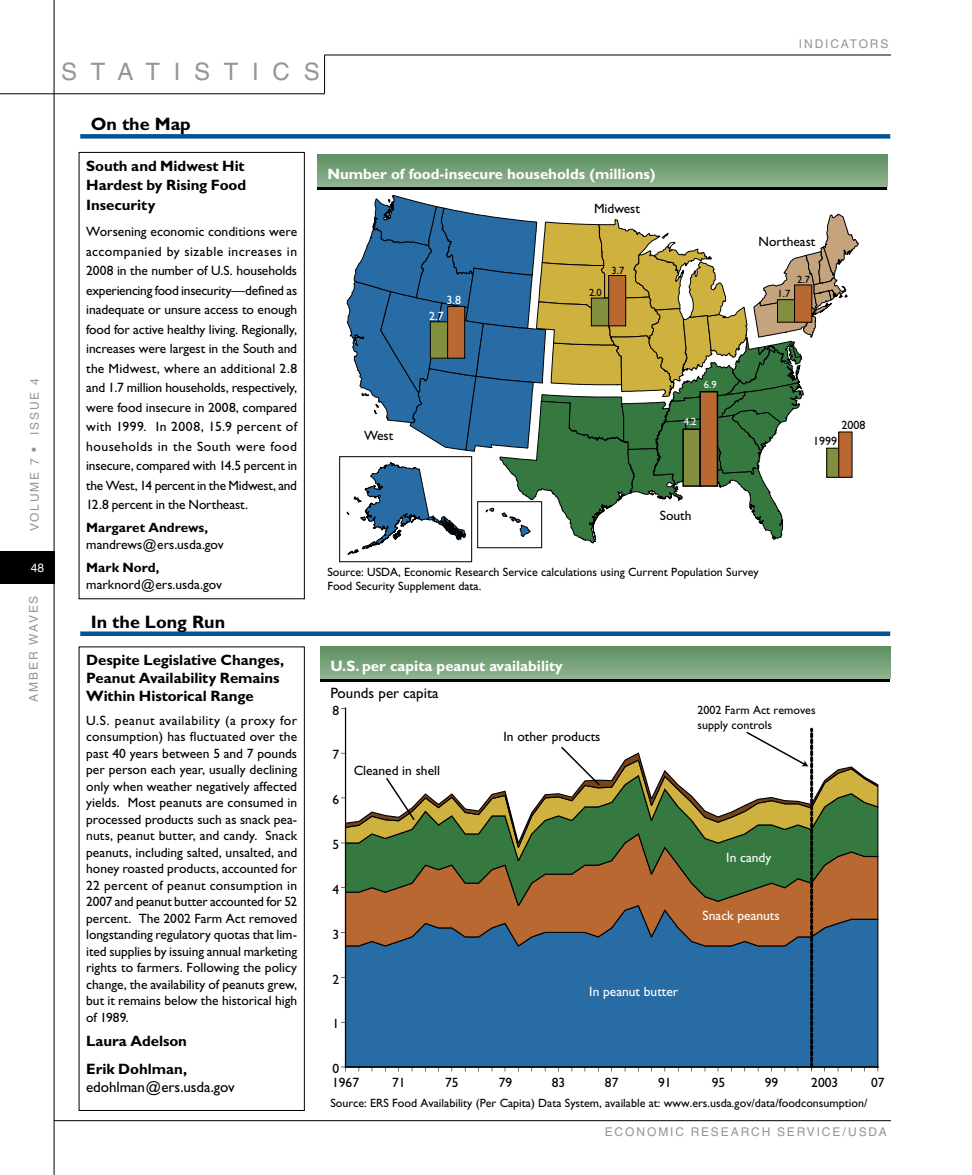
<style>
.page{position:relative;width:972px;height:1175px;background:#fff}
.page>*{position:absolute;margin:0;border:0;box-sizing:border-box;transform-origin:0 0}
.t1{font:24px "Helvetica";color:#939598}
.t2{font:700 18px "Gill Sans";color:#000}
.t3{font:700 15px/19.5px "Gill Sans";letter-spacing:-.005em;color:#000}
.t4{font:700 15px "Gill Sans";color:#fff}
.t5{font:15px "Gill Sans";color:#000}
.t6{font:13.5px/16.5px "Gill Sans";color:#000;text-align:justify}
.t7{font:13.5px "Gill Sans";color:#fff}
.t8{font:700 13.5px "Gill Sans";letter-spacing:.01em;color:#000}
.t9{font:12px/14.4px "Gill Sans";color:#000}
.t10{font:12px "Helvetica";letter-spacing:.155em;color:#939598}
.t11{font:12px "Gill Sans";color:#fff}
.t12{font:12px "Helvetica";color:#fff}
.t13{font:10.5px "Gill Sans";color:#000}
.t14{font:10.5px "Gill Sans";color:#fff}
.s1{font-size:13.5px}
</style>
<div class="page">
<hr style="left:54px;top:0;width:1px;height:1174px;background:#000">
<hr style="left:0;top:93px;width:325px;height:1px;background:#000">
<hr style="left:324px;top:55px;width:1px;height:39px;background:#000">
<hr style="left:324px;top:55px;width:567px;height:1px;background:#000">
<hr style="left:54px;top:1120px;width:837px;height:1px;background:#000">
<div style="left:0;top:551px;width:54px;height:33px;background:#000"></div>
<div style="left:80px;top:134px;width:810px;height:5px;background:#005595"></div>
<div style="left:79px;top:152px;width:226px;height:447px;border:1px solid #000"></div>
<div style="left:317px;top:157px;width:570px;height:32px;background:linear-gradient(to right,#000,#000)"></div>
<div style="left:317px;top:154px;width:570px;height:32px;background:linear-gradient(to bottom,#5c8f60,#8eb18f)"></div>
<svg style="left:346px;top:195px;width:513px;height:345px"></svg>
<div style="left:778px;top:300px;width:17px;height:22px;background:#828f3f"></div>
<div style="left:777px;top:299px;width:18px;height:23px;border:1px solid #000"></div>
<div style="left:795px;top:285px;width:17px;height:37px;background:#ba6831"></div>
<div style="left:794px;top:284px;width:18px;height:38px;border:1px solid #000"></div>
<div style="left:591px;top:298px;width:18px;height:28px;background:#828f3f"></div>
<div style="left:591px;top:298px;width:18px;height:28px;border:1px solid #000"></div>
<div style="left:609px;top:275px;width:17px;height:51px;background:#ba6831"></div>
<div style="left:608px;top:275px;width:18px;height:51px;border:1px solid #000"></div>
<div style="left:430px;top:322px;width:18px;height:36px;background:#828f3f"></div>
<div style="left:430px;top:321px;width:18px;height:37px;border:1px solid #000"></div>
<div style="left:448px;top:306px;width:17px;height:52px;background:#ba6831"></div>
<div style="left:447px;top:306px;width:18px;height:52px;border:1px solid #000"></div>
<div style="left:827px;top:448px;width:13px;height:29px;background:#828f3f"></div>
<div style="left:826px;top:448px;width:14px;height:29px;border:1px solid #000"></div>
<div style="left:839px;top:432px;width:13px;height:45px;background:#ba6831"></div>
<div style="left:838px;top:431px;width:14px;height:46px;border:1px solid #000"></div>
<div style="left:80px;top:631px;width:810px;height:5px;background:#005595"></div>
<svg style="left:729px;top:678px;width:161px;height:3px"></svg>
<div style="left:320px;top:646px;width:570px;height:32px;background:linear-gradient(to bottom,#5c8f60,#8eb18e)"></div>
<div style="left:346px;top:946px;width:532px;height:120px;background:#286ca6"></div>
<svg style="left:346px;top:906px;width:532px;height:40px;background:#836555"></svg>
<svg style="left:346px;top:861px;width:532px;height:45px;background:#8a6934"></svg>
<svg style="left:346px;top:847px;width:532px;height:14px;background:#42743c"></svg>
<svg style="left:346px;top:752px;width:532px;height:95px;fill:#357940"></svg>
<svg style="left:341px;top:1066px;width:5px;height:5px"></svg>
<hr style="left:345px;top:1066px;width:534px;height:1px;background:#000">
<hr style="left:345px;top:707px;width:1px;height:360px;background:#000">
<svg style="left:744px;top:727px;width:69px;height:344px"></svg>
<img style="left:243px;top:345px;width:486px;height:486px">
<p class="t10" style="left:28px;top:531px;width:154px;rotate:-90deg">VOLUME 7 <span class="s1">•</span> ISSUE 4</p>
<p class="t12" style="left:31px;top:561px;width:15px">48</p>
<p class="t10" style="left:27px;top:702px;width:106px;rotate:-90deg">AMBER WAVES</p>
<h1 class="t1" style="left:61px;top:58px;width:23px">ST</h1>
<h1 class="t1" style="left:117px;top:58px;width:100px">ATIST</h1>
<h1 class="t1" style="left:252px;top:58px;width:44px">I CS</h1>
<p class="t10" style="left:799px;top:37px;width:62px">IN DICATORS</p>
<h2 class="t2" style="left:91px;top:113px;width:101px">On the Map</h2>
<p class="t3" style="left:86px;top:156px;width:162px;text-align:justify">South and Midwest Hit Hardest by Rising Food Insecurity</p>
<p class="t6" style="left:86px;top:222px;width:213px;line-height:19.5px">Worsening economic conditions were accompanied by sizable increases in 2008 in the number of U.S. households experiencing food insecurity—defined as inadequate or unsure access to enough food for active healthy living. Regionally, increases were largest in the South and the Midwest, where an additional 2.8 and 1.7 million households, respectively, were food insecure in 2008, compared with 1999. In 2008, 15.9 percent of households in the South were food insecure, compared with 14.5 percent in the West, 14 percent in the Midwest, and 12.8 percent in the Northeast.</p>
<p class="t8" style="left:86px;top:520px;width:124px">Margaret Andrews,</p>
<p class="t6" style="left:86px;top:536px;width:139px">mandrews@ers.usda.gov</p>
<p class="t8" style="left:86px;top:559px;width:75px">Mark Nord,</p>
<p class="t6" style="left:86px;top:576px;width:137px">marknord@ers.usda.gov</p>
<h2 class="t2" style="left:91px;top:611px;width:136px">In the Long Run</h2>
<p class="t3" style="left:86px;top:651px;width:200px;line-height:18px">Despite Legislative Changes,<br>Peanut Availability Remains<br>Within Historical Range</p>
<p class="t6" style="left:86px;top:712px;width:213px">U.S. peanut availability (a proxy for consumption) has fluctuated over the past 40 years between 5 and 7 pounds per person each year, usually declining only when weather negatively affected yields. Most peanuts are consumed in processed products such as snack pea&shy;nuts, peanut butter, and candy. Snack peanuts, including salted, unsalted, and honey roasted products, accounted for 22 percent of peanut consumption in 2007 and peanut butter accounted for 52 percent. The 2002 Farm Act removed longstanding regulatory quotas that lim&shy;ited supplies by issuing annual marketing rights to farmers. Following the policy change, the availability of peanuts grew, but it remains below the historical high of 1989.</p>
<p class="t3" style="left:86px;top:1027px;width:102px;line-height:27.8px">Laura Adelson<br>Erik Dohlman,</p>
<p class="t5" style="left:86px;top:1078px;width:150px">edohlman@ers.usda.gov</p>
<p class="t4" style="left:327px;top:165px;width:330px">Number of food-insecure households (millions)</p>
<p class="t11" style="left:447px;top:293px;width:16px">3.8</p>
<p class="t11" style="left:429px;top:309px;width:16px">2.7</p>
<p class="t6" style="left:364px;top:427px;width:31px">West</p>
<p class="t6" style="left:594px;top:201px;width:47px">Midwest</p>
<p class="t13" style="left:589px;top:287px;width:14px">2.0</p>
<p class="t13" style="left:612px;top:264px;width:14px">3.7</p>
<p class="t14" style="left:704px;top:378px;width:14px">6.9</p>
<p class="t14" style="left:684px;top:416px;width:14px">4.2</p>
<p class="t6" style="left:660px;top:507px;width:33px">South</p>
<p class="t6" style="left:759px;top:234px;width:58px">Northeast</p>
<p class="t13" style="left:797px;top:273px;width:14px">2.7</p>
<p class="t13" style="left:778px;top:288px;width:14px">1.7</p>
<p class="t9" style="left:842px;top:418px;width:25px">2008</p>
<p class="t9" style="left:813px;top:434px;width:25px">1999</p>
<p class="t9" style="left:327px;top:564px;width:433px">Source: USDA, Economic Research Service calculations using Current Population Survey<br>Food Security Supplement data.</p>
<p class="t4" style="left:330px;top:657px;width:234px">U.S. per capita peanut availability</p>
<p class="t5" style="left:330px;top:684px;width:110px">Pounds per capita</p>
<p class="t6" style="left:332px;top:702px;width:8px">8</p>
<p class="t6" style="left:332px;top:746px;width:8px">7</p>
<p class="t6" style="left:332px;top:791px;width:8px">6</p>
<p class="t6" style="left:332px;top:836px;width:8px">5</p>
<p class="t6" style="left:332px;top:881px;width:8px">4</p>
<p class="t6" style="left:332px;top:926px;width:8px">3</p>
<p class="t6" style="left:332px;top:971px;width:8px">2</p>
<p class="t6" style="left:332px;top:1015px;width:8px">1</p>
<p class="t6" style="left:332px;top:1060px;width:8px">0</p>
<p class="t6" style="left:354px;top:762px;width:88px">Cleaned in shell</p>
<p class="t6" style="left:504px;top:728px;width:98px">In other products</p>
<p class="t7" style="left:589px;top:983px;width:90px">In peanut butter</p>
<p class="t9" style="left:698px;top:703px;width:120px">2002 Farm Act removes supply controls</p>
<p class="t7" style="left:726px;top:850px;width:47px">In candy</p>
<p class="t7" style="left:703px;top:907px;width:79px">Snack peanuts</p>
<p class="t6" style="left:332px;top:1074px;width:28px">1967</p>
<p class="t6" style="left:392px;top:1074px;width:15px">71</p>
<p class="t6" style="left:445px;top:1074px;width:15px">75</p>
<p class="t6" style="left:499px;top:1074px;width:15px">79</p>
<p class="t6" style="left:552px;top:1074px;width:15px">83</p>
<p class="t6" style="left:605px;top:1074px;width:15px">87</p>
<p class="t6" style="left:658px;top:1074px;width:15px">91</p>
<p class="t6" style="left:712px;top:1074px;width:15px">95</p>
<p class="t6" style="left:765px;top:1074px;width:15px">99</p>
<p class="t6" style="left:811px;top:1074px;width:28px">2003</p>
<p class="t6" style="left:871px;top:1074px;width:15px">07</p>
<p class="t9" style="left:330px;top:1095px;width:539px">Source: ERS Food Availability (Per Capita) Data System, available at: www.ers.usda.gov/data/foodconsumption/</p>
<p class="t10" style="left:605px;top:1124px;width:274px">ECONOMI C RESEARCH SERVI CE/USDA</p>
</div>
